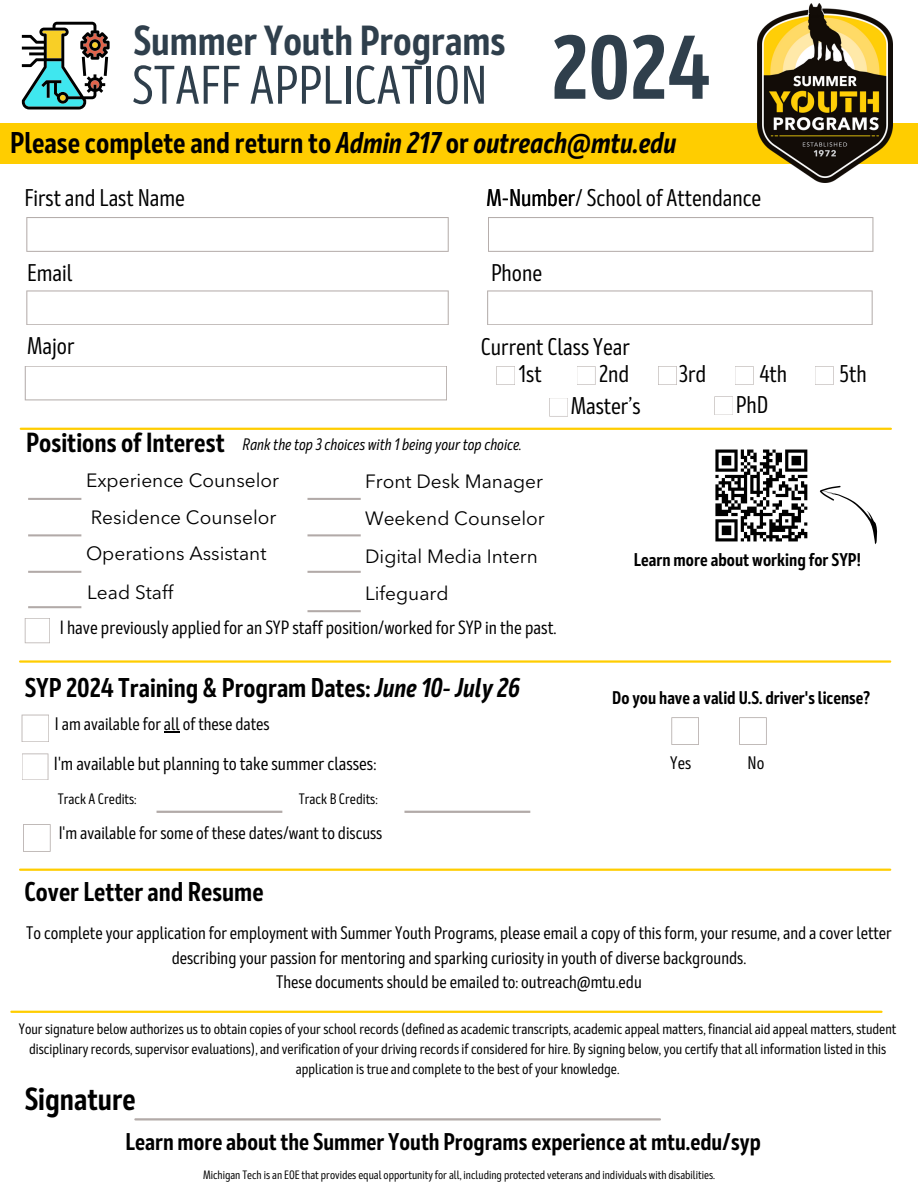
<style>
.page{position:relative;width:918px;height:1188px;background:#fff}
.page>*{position:absolute;margin:0;border:0;box-sizing:border-box;transform-origin:0 0}
.t1{font:700 90.15px "Mozer";color:#2f3f4c}
.t2{font:54.15px "Mozer";color:#2f3f4c}
.t3{font:700 42px "Mozer";color:#2f3f4c}
.t4{font:700 31.95px "Mozer";color:#000}
.t5{font:700 30px "Mozer";color:#000}
.t6{font:700 27.6px "Mozer";color:#000}
.t7{font:700 27.15px "Mozer";color:#000}
.t8{font:24.15px "Mozer";color:#000}
.t9{font:700 24.15px "Mozer";color:#000}
.t10{font:19.2px "Mozer";color:#000}
.t11{font:19.05px/37.5px "Avenir Next LT Pro";color:#000}
.t12{font:18.9px "Mozer";color:#000}
.t13{font:700 18.45px "Mozer";color:#000}
.t14{font:700 18.3px "Mozer";color:#000}
.t15{font:18.15px/24.8px "Mozer";color:#000;text-align:center}
.t16{font:italic 16.65px "Mozer";color:#000}
.t17{font:15.15px/20.2px "Mozer";color:#000;text-align:center}
.t18{font:12.15px "Mozer";color:#000}
.s1{font-style:italic}
</style>
<div class="page">
<div style="left:0;top:123px;width:918px;height:41px;background:#ffcd00"></div>
<img style="left:757px;top:4px;width:135px;height:179px">
<svg style="left:26px;top:217px;width:423px;height:35px"></svg>
<svg style="left:488px;top:217px;width:385px;height:35px"></svg>
<svg style="left:26px;top:290px;width:423px;height:35px"></svg>
<svg style="left:487px;top:290px;width:386px;height:35px"></svg>
<svg style="left:25px;top:366px;width:422px;height:34px"></svg>
<hr style="left:21px;top:428px;width:870px;height:2px;background:#ffcd00">
<hr style="left:157px;top:811px;width:125px;height:2px;background:#b2aaa8">
<hr style="left:404px;top:811px;width:126px;height:2px;background:#b2aaa8">
<hr style="left:28px;top:498px;width:53px;height:2px;background:#b2aaa8">
<hr style="left:28px;top:534px;width:53px;height:2px;background:#b2aaa8">
<hr style="left:28px;top:571px;width:53px;height:2px;background:#b2aaa8">
<hr style="left:307px;top:498px;width:54px;height:2px;background:#b2aaa8">
<hr style="left:307px;top:534px;width:54px;height:2px;background:#b2aaa8">
<hr style="left:307px;top:571px;width:54px;height:2px;background:#b2aaa8">
<svg style="left:25px;top:618px;width:25px;height:25px"></svg>
<hr style="left:28px;top:606px;width:53px;height:2px;background:#b2aaa8">
<hr style="left:307px;top:610px;width:54px;height:2px;background:#b2aaa8">
<hr style="left:20px;top:660px;width:870px;height:3px;background:#ffcd00">
<svg style="left:23px;top:824px;width:28px;height:28px"></svg>
<svg style="left:22px;top:753px;width:26px;height:27px"></svg>
<svg style="left:164px;top:731px;width:16px;height:1px"></svg>
<svg style="left:22px;top:715px;width:27px;height:27px"></svg>
<hr style="left:20px;top:869px;width:870px;height:2px;background:#ffcd00">
<hr style="left:135px;top:1118px;width:525px;height:3px;background:#b2aaa8">
<svg style="left:22px;top:22px;width:88px;height:87px"></svg>
<svg style="left:715px;top:449px;width:93px;height:93px"></svg>
<svg style="left:819px;top:485px;width:59px;height:59px"></svg>
<svg style="left:671px;top:717px;width:28px;height:28px"></svg>
<svg style="left:739px;top:717px;width:28px;height:28px"></svg>
<svg style="left:496px;top:366px;width:19px;height:19px"></svg>
<svg style="left:577px;top:366px;width:18px;height:19px"></svg>
<svg style="left:658px;top:366px;width:19px;height:19px"></svg>
<svg style="left:735px;top:366px;width:19px;height:19px"></svg>
<svg style="left:815px;top:366px;width:19px;height:19px"></svg>
<svg style="left:549px;top:398px;width:19px;height:19px"></svg>
<svg style="left:714px;top:396px;width:19px;height:19px"></svg>
<hr style="left:11px;top:1011px;width:871px;height:2px;background:#ffcd00">
<p class="t3" style="left:133px;top:16px;width:374px">Summer Youth Programs</p>
<p class="t2" style="left:132px;top:53px;width:357px">STAFF APPLICATION</p>
<p class="t1" style="left:551px;top:14px;width:161px">2024</p>
<p class="t5" style="left:10px;top:125px;width:668px">Please complete and return to <span class="s1">Admin 217</span> or <span class="s1">outreach@mtu.edu</span></p>
<p class="t8" style="left:24px;top:184px;width:162px">First and Last Name</p>
<p class="t8" style="left:486px;top:184px;width:277px">M-Number/ School of Attendance</p>
<p class="t8" style="left:27px;top:258px;width:47px">Email</p>
<p class="t8" style="left:491px;top:258px;width:53px">Phone</p>
<p class="t8" style="left:27px;top:331px;width:49px">Major</p>
<p class="t8" style="left:481px;top:332px;width:150px">Current Class Year</p>
<p class="t8" style="left:519px;top:360px;width:24px">1st</p>
<p class="t8" style="left:599px;top:360px;width:32px">2nd</p>
<p class="t8" style="left:679px;top:360px;width:29px">3rd</p>
<p class="t8" style="left:759px;top:360px;width:29px">4th</p>
<p class="t8" style="left:840px;top:360px;width:29px">5th</p>
<p class="t8" style="left:571px;top:392px;width:71px">Master’s</p>
<p class="t8" style="left:736px;top:390px;width:34px">PhD</p>
<p class="t6" style="left:26px;top:426px;width:200px">Positions of Interest</p>
<p class="t16" style="left:243px;top:434px;width:281px">Rank the top 3 choices with 1 being your top choice.</p>
<p class="t11" style="left:86px;top:462px;width:195px;line-height:36.5px">Experience Counselor<br>Residence Counselor<br>Operations Assistant</p>
<p class="t11" style="left:87px;top:573px;width:88px">Lead Staff</p>
<p class="t11" style="left:365px;top:462px;width:181px">Front Desk Manager<br>Weekend Counselor<br>Digital Media Intern<br>Lifeguard</p>
<p class="t10" style="left:60px;top:616px;width:498px">I have previously applied for an SYP staff position/worked for SYP in the past.</p>
<p class="t7" style="left:25px;top:672px;width:497px">SYP 2024 Training &amp; Program Dates: <span class="s1">June 10- July 26</span></p>
<p class="t15" style="left:55px;top:712px;width:216px">I am available for all of these dates</p>
<p class="t12" style="left:54px;top:752px;width:324px">I'm available but planning to take summer classes:</p>
<p class="t17" style="left:58px;top:789px;width:81px">Track A Credits:</p>
<p class="t17" style="left:299px;top:789px;width:80px">Track B Credits:</p>
<p class="t15" style="left:59px;top:821px;width:325px">I'm available for some of these dates/want to discuss</p>
<p class="t13" style="left:634px;top:549px;width:229px">Learn more about working for SYP!</p>
<p class="t14" style="left:612px;top:687px;width:259px">Do you have a valid U.S. driver's license?</p>
<p class="t15" style="left:670px;top:751px;width:22px">Yes</p>
<p class="t15" style="left:748px;top:751px;width:18px">No</p>
<p class="t7" style="left:24px;top:875px;width:241px">Cover Letter and Resume</p>
<p class="t15" style="left:26px;top:921px;width:867px">To complete your application for employment with Summer Youth Programs, please email a copy of this form, your resume, and a cover letter describing your passion for mentoring and sparking curiosity in youth of diverse backgrounds.</p>
<p class="t15" style="left:276px;top:970px;width:367px">These documents should be emailed to: outreach@mtu.edu</p>
<p class="t17" style="left:19px;top:1019px;width:879px">Your signature below authorizes us to obtain copies of your school records (defined as academic transcripts, academic appeal matters, financial aid appeal matters, student disciplinary records, supervisor evaluations), and verification of your driving records if considered for hire. By signing below, you certify that all information listed in this application is true and complete to the best of your knowledge.</p>
<p class="t4" style="left:25px;top:1080px;width:112px">Signature</p>
<p class="t9" style="left:125px;top:1128px;width:637px">Learn more about the Summer Youth Programs experience at mtu.edu/syp</p>
<p class="t18" style="left:203px;top:1168px;width:514px">Michigan Tech is an EOE that provides equal opportunity for all, including protected veterans and individuals with disabilities.</p>
</div>
